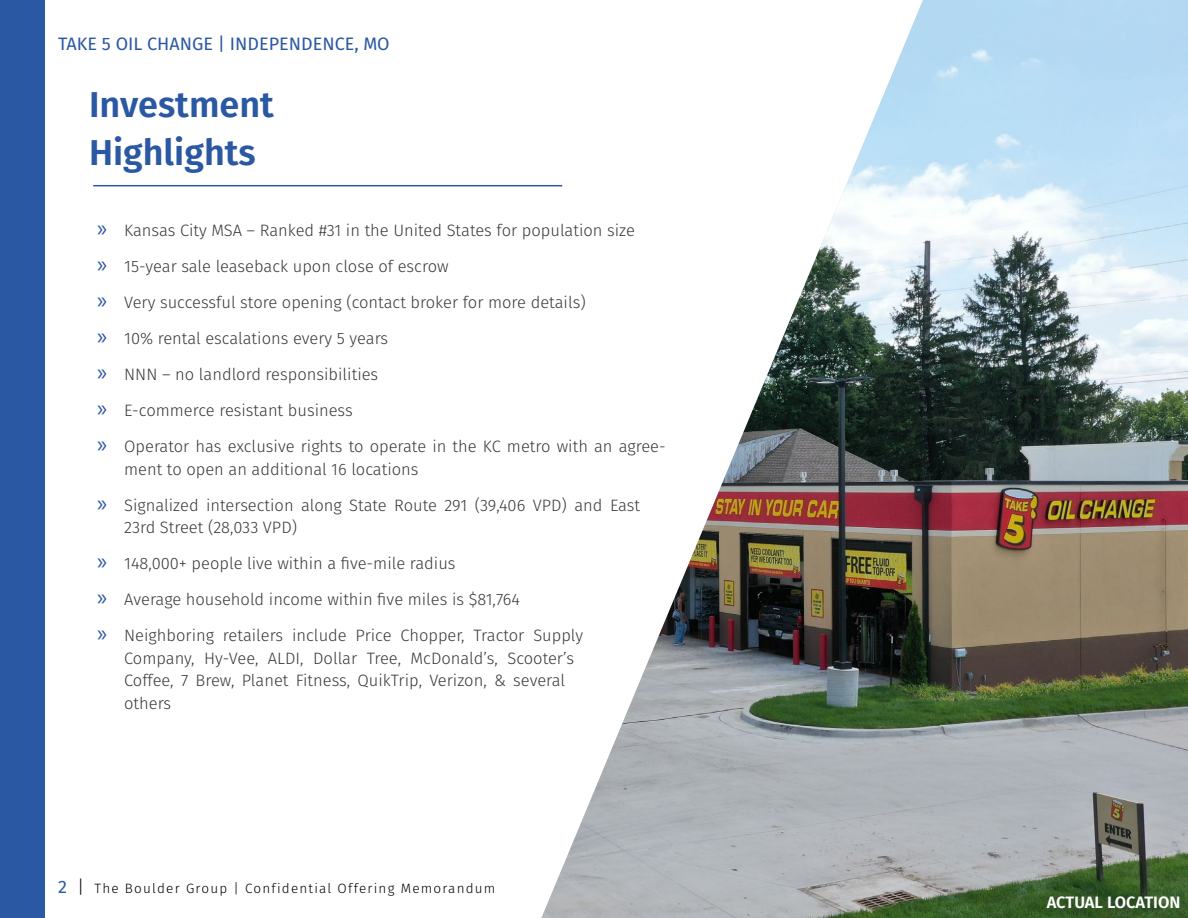
<style>
.page{position:relative;width:1188px;height:918px;background:#fff}
.page>*{position:absolute;margin:0;border:0;box-sizing:border-box;transform-origin:0 0}
.t1{font:600 36px/48px "Fira Sans";color:#2b58a2}
.t2{font:18px "Fira Sans";color:#2b58a2}
.t3{font:300 16.5px/36px "Fira Sans";color:#383839}
.t4{font:600 16.5px "Fira Sans";color:#fff}
.t5{font:300 13.5px "Fira Sans";letter-spacing:.09em;color:#000}
.s1{font-family:"Myriad Pro";font-weight:400;font-size:24px;color:#2b58a2}
.s2{font-weight:400;font-size:18px;color:#2b58a2}
.s3{font-size:18px}
</style>
<div class="page">
<img style="left:542px;top:0;width:646px;height:918px">
<div style="left:0;top:0;width:45px;height:918px;background:#2b58a2"></div>
<hr style="left:93px;top:185px;width:469px;height:1px;background:#2b58a2">
<p class="t2" style="left:58px;top:30px;width:333px">TAKE 5 OIL CHANGE | INDEPENDENCE, MO</p>
<h1 class="t1" style="left:89px;top:78px;width:186px">Investment<br>Highlights</h1>
<p class="t3" style="left:97px;top:212px;width:570px"><span class="s1">»</span> Kansas City MSA – Ranked #31 in the United States for population size<br><span class="s1">»</span> 15-year sale leaseback upon close of escrow<br><span class="s1">»</span> Very successful store opening (contact broker for more details)<br><span class="s1">»</span> 10% rental escalations every 5 years<br><span class="s1">»</span> NNN – no landlord responsibilities<br><span class="s1">»</span> E-commerce resistant business<br><span class="s1">»</span> Operator has exclusive rights to operate in the KC metro with an agree-</p>
<p class="t3" style="left:97px;top:451px;width:545px;text-indent:27px">ment to open an additional 16 locations<br><span class="s1">»</span> Signalized intersection along State Route 291 (39,406 VPD) and East</p>
<p class="t3" style="left:97px;top:509px;width:488px;text-indent:27px">23rd Street (28,033 VPD)<br><span class="s1">»</span> 148,000+ people live within a five-mile radius<br><span class="s1">»</span> Average household income within five miles is $81,764<br><span class="s1">»</span> Neighboring retailers include Price Chopper, Tractor Supply</p>
<p class="t3" style="left:124px;top:647px;width:452px;line-height:22.5px">Company, Hy-Vee, ALDI, Dollar Tree, McDonald’s, Scooter’s<br>Coffee, 7 Brew, Planet Fitness, QuikTrip, Verizon, &amp; several others</p>
<p class="t5" style="left:58px;top:879px;width:439px"><span class="s2">2</span> <span class="s3">|</span> The Boulder Group | Confidential Offering Memorandum</p>
<p class="t4" style="left:1047px;top:889px;width:135px">ACTUAL LOCATION</p>
</div>
